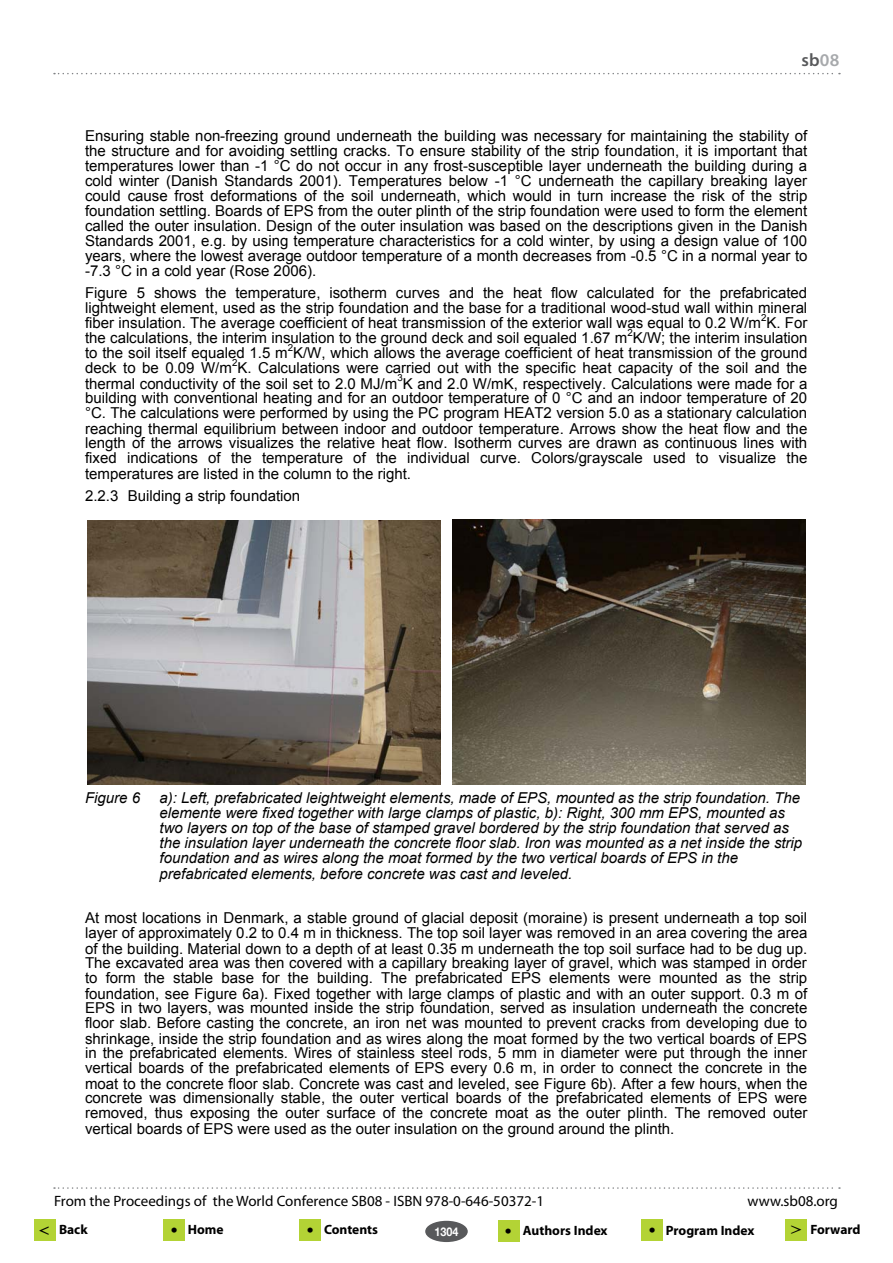
<style>
.page{position:relative;width:893px;height:1263px;background:#fff}
.page>*{position:absolute;margin:0;border:0;box-sizing:border-box;transform-origin:0 0}
.t1{font:600 18px "Myriad Pro";color:#58595b}
.t2{font:15px/15px "Arial";color:#000;text-align:justify}
.t3{font:italic 15px/15px "Arial";color:#000}
.t4{font:15px "Myriad Pro";color:#000}
.t5{font:700 13.5px "Myriad Pro";color:#000}
.t6{font:700 12px "Helvetica Neue";color:#fff;scale:.9 1}
.t7{font:9.75px "Arial";color:#000}
.s1{color:#a7a9ac}
.s2{font-family:"Times";font-weight:400;font-size:18px}
</style>
<div class="page">
<svg style="left:54px;top:73px;width:786px;height:1px"></svg>
<svg style="left:54px;top:1187px;width:786px;height:2px"></svg>
<div style="left:425px;top:1221px;width:43px;height:21px;background:#58595b;border-radius:50%"></div>
<div style="left:34px;top:1219px;width:21px;height:21px;background:#b3d335"></div>
<div style="left:785px;top:1219px;width:22px;height:22px;background:#b3d335"></div>
<div style="left:163px;top:1220px;width:21px;height:21px;background:#b3d335"></div>
<div style="left:498px;top:1221px;width:21px;height:21px;background:#b3d335"></div>
<div style="left:642px;top:1220px;width:21px;height:21px;background:#b3d335"></div>
<div style="left:299px;top:1220px;width:22px;height:21px;background:#b3d335"></div>
<img style="left:87px;top:520px;width:353px;height:264px">
<img style="left:452px;top:519px;width:353px;height:265px">
<p class="t1" style="left:801px;top:48px;width:39px">sb<span class="s1">08</span></p>
<p class="t2" style="left:85px;top:128px;width:724px">Ensuring stable non-freezing ground underneath the building was necessary for maintaining the stability of the structure and for avoiding settling cracks. To ensure stability of the strip foundation, it is important that temperatures lower than -1 °C do not occur in any frost-susceptible layer underneath the building during a cold winter (Danish Standards 2001). Temperatures below -1 °C underneath the capillary breaking layer could cause frost deformations of the soil underneath, which would in turn increase the risk of the strip foundation settling. Boards of EPS from the outer plinth of the strip foundation were used to form the element called the outer insulation. Design of the outer insulation was based on the descriptions given in the Danish Standards 2001, e.g. by using temperature characteristics for a cold winter, by using a design value of 100 years, where the lowest average outdoor temperature of a month decreases from -0.5 °C in a normal year to -7.3 °C in a cold year (Rose 2006).</p>
<p class="t2" style="left:85px;top:286px;width:724px">Figure 5 shows the temperature, isotherm curves and the heat flow calculated for the prefabricated lightweight element, used as the strip foundation and the base for a traditional wood-stud wall within mineral fiber insulation. The average coefficient of heat transmission of the exterior wall was equal to 0.2 W/m K. For</p>
<p class="t7" style="left:761px;top:311px;width:7px">2</p>
<p class="t2" style="left:85px;top:331px;width:724px">the calculations, the interim insulation to the ground deck and soil equaled 1.67 m K/W; the interim insulation</p>
<p class="t7" style="left:627px;top:326px;width:7px">2</p>
<p class="t2" style="left:85px;top:346px;width:724px">to the soil itself equaled 1.5 m K/W, which allows the average coefficient of heat transmission of the ground</p>
<p class="t7" style="left:288px;top:341px;width:7px">2</p>
<p class="t2" style="left:85px;top:361px;width:724px">deck to be 0.09 W/m K. Calculations were carried out with the specific heat capacity of the soil and the</p>
<p class="t7" style="left:232px;top:356px;width:7px">2</p>
<p class="t2" style="left:85px;top:376px;width:724px">thermal conductivity of the soil set to 2.0 MJ/m K and 2.0 W/mK, respectively. Calculations were made for a</p>
<p class="t7" style="left:397px;top:371px;width:7px">3</p>
<p class="t2" style="left:85px;top:391px;width:724px">building with conventional heating and for an outdoor temperature of 0 °C and an indoor temperature of 20 °C. The calculations were performed by using the PC program HEAT2 version 5.0 as a stationary calculation reaching thermal equilibrium between indoor and outdoor temperature. Arrows show the heat flow and the length of the arrows visualizes the relative heat flow. Isotherm curves are drawn as continuous lines with fixed indications of the temperature of the individual curve. Colors/grayscale used to visualize the temperatures are listed in the column to the right.</p>
<p class="t2" style="left:85px;top:488px;width:217px">2.2.3 Building a strip foundation</p>
<p class="t3" style="left:85px;top:791px;width:57px">Figure 6</p>
<p class="t3" style="left:159px;top:791px;width:644px">a): Left, prefabricated leightweight elements, made of EPS, mounted as the strip foundation. The elemente were fixed together with large clamps of plastic, b): Right, 300 mm EPS, mounted as two layers on top of the base of stamped gravel bordered by the strip foundation that served as the insulation layer underneath the concrete floor slab. Iron was mounted as a net inside the strip foundation and as wires along the moat formed by the two vertical boards of EPS in the prefabricated elements, before concrete was cast and leveled.</p>
<p class="t2" style="left:85px;top:911px;width:724px">At most locations in Denmark, a stable ground of glacial deposit (moraine) is present underneath a top soil layer of approximately 0.2 to 0.4 m in thickness. The top soil layer was removed in an area covering the area of the building. Material down to a depth of at least 0.35 m underneath the top soil surface had to be dug up.<br>The excavated area was then covered with a capillary breaking layer of gravel, which was stamped in order to form the stable base for the building. The prefabricated EPS elements were mounted as the strip foundation, see Figure 6a). Fixed together with large clamps of plastic and with an outer support. 0.3 m of EPS in two layers, was mounted inside the strip foundation, served as insulation underneath the concrete floor slab. Before casting the concrete, an iron net was mounted to prevent cracks from developing due to shrinkage, inside the strip foundation and as wires along the moat formed by the two vertical boards of EPS in the prefabricated elements. Wires of stainless steel rods, 5 mm in diameter were put through the inner vertical boards of the prefabricated elements of EPS every 0.6 m, in order to connect the concrete in the moat to the concrete floor slab. Concrete was cast and leveled, see Figure 6b). After a few hours, when the concrete was dimensionally stable, the outer vertical boards of the prefabricated elements of EPS were removed, thus exposing the outer surface of the concrete moat as the outer plinth. The removed outer vertical boards of EPS were used as the outer insulation on the ground around the plinth.</p>
<p class="t4" style="left:54px;top:1192px;width:492px">From the Proceedings of the World Conference SB08 - ISBN 978-0-646-50372-1</p>
<p class="t4" style="left:748px;top:1192px;width:92px">www.sb08.org</p>
<p class="t5" style="left:39px;top:1221px;width:50px"><span class="s2">&lt;</span> Back</p>
<p class="t5" style="left:171px;top:1220px;width:54px"><span class="s2">•</span> Home</p>
<p class="t5" style="left:307px;top:1220px;width:73px"><span class="s2">•</span> Contents</p>
<p class="t6" style="left:434px;top:1224px;width:28px">1304</p>
<p class="t5" style="left:505px;top:1222px;width:104px"><span class="s2">•</span> Authors Index</p>
<p class="t5" style="left:649px;top:1221px;width:107px"><span class="s2">•</span> Program Index</p>
<p class="t5" style="left:791px;top:1221px;width:71px"><span class="s2">&gt;</span> Forward</p>
</div>
